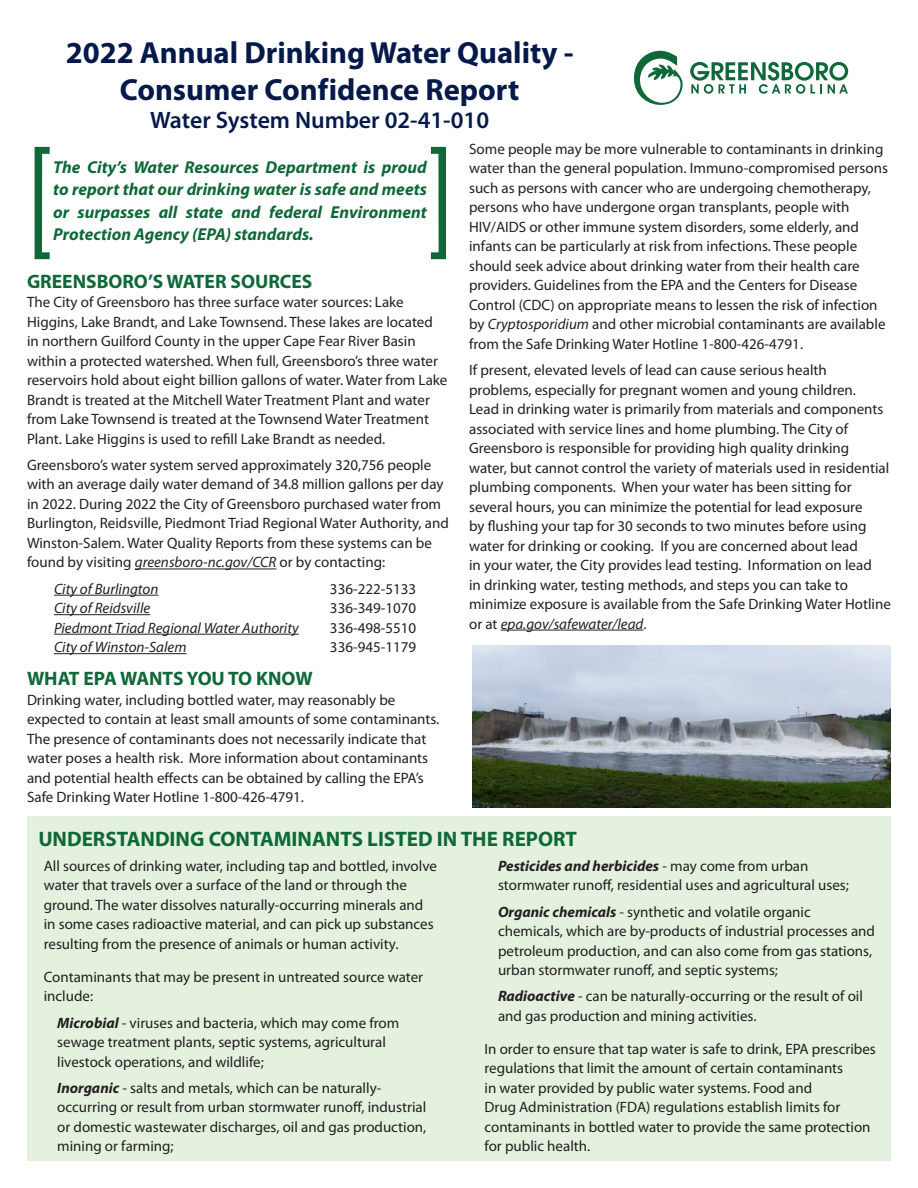
<style>
.page{position:relative;width:918px;height:1188px;background:#fff}
.page>*{position:absolute;margin:0;border:0;box-sizing:border-box;transform-origin:0 0}
.t1{font:700 30.6px/36.8px "Myriad Pro";color:#051a4a;text-align:center}
.t2{font:600 23.85px "Myriad Pro";color:#051a4a}
.t3{font:700 21px "Myriad Pro";color:#0f6838}
.t4{font:700 19.5px "Myriad Pro";color:#0f6838}
.t5{font:italic 700 17.25px/22.5px "Myriad Pro";color:#0f6838;text-align:justify}
.t6{font:15px/19.5px "Myriad Pro";color:#231f20}
.t7{font:italic 15px "Myriad Pro";color:#231f20}
.s1{font-style:italic}
.s2{font-weight:700;font-style:italic}
</style>
<div class="page">
<hr style="left:135px;top:569px;width:141px;height:1px;background:#231f20">
<hr style="left:54px;top:595px;width:104px;height:1px;background:#231f20">
<hr style="left:54px;top:614px;width:96px;height:1px;background:#231f20">
<hr style="left:54px;top:634px;width:245px;height:1px;background:#231f20">
<hr style="left:54px;top:653px;width:132px;height:1px;background:#231f20">
<hr style="left:501px;top:630px;width:142px;height:1px;background:#231f20">
<img style="left:472px;top:646px;width:419px;height:162px">
<div style="left:27px;top:816px;width:864px;height:345px;background:#e4f1de"></div>
<svg style="left:35px;top:147px;width:15px;height:112px"></svg>
<svg style="left:431px;top:147px;width:15px;height:112px"></svg>
<svg style="left:634px;top:51px;width:49px;height:54px"></svg>
<svg style="left:690px;top:62px;width:158px;height:32px"></svg>
<p class="t1" style="left:66px;top:33px;width:509px">2022 Annual Drinking Water Quality -<br>Consumer Confidence Report</p>
<p class="t2" style="left:150px;top:105px;width:341px">Water System Number 02-41-010</p>
<p class="t5" style="left:53px;top:155px;width:375px">The City’s Water Resources Department is proud to report that our drinking water is safe and meets or surpasses all state and federal Environment Protection Agency (EPA) standards.</p>
<p class="t4" style="left:27px;top:268px;width:287px">GREENSBORO’S WATER SOURCES</p>
<p class="t6" style="left:27px;top:292px;width:422px">The City of Greensboro has three surface water sources: Lake Higgins, Lake Brandt, and Lake Townsend. These lakes are located in northern Guilford County in the upper Cape Fear River Basin within a protected watershed. When full, Greensboro’s three water reservoirs hold about eight billion gallons of water. Water from Lake Brandt is treated at the Mitchell Water Treatment Plant and water from Lake Townsend is treated at the Townsend Water Treatment Plant. Lake Higgins is used to refill Lake Brandt as needed.</p>
<p class="t6" style="left:27px;top:455px;width:423px">Greensboro’s water system served approximately 320,756 people with an average daily water demand of 34.8 million gallons per day in 2022. During 2022 the City of Greensboro purchased water from Burlington, Reidsville, Piedmont Triad Regional Water Authority, and Winston-Salem. Water Quality Reports from these systems can be found by visiting <span class="s1">greensboro-nc.gov/CCR</span> or by contacting:</p>
<p class="t7" style="left:54px;top:579px;width:106px">City of Burlington</p>
<p class="t6" style="left:330px;top:579px;width:88px">336-222-5133</p>
<p class="t7" style="left:54px;top:599px;width:98px">City of Reidsville</p>
<p class="t6" style="left:330px;top:598px;width:88px">336-349-1070</p>
<p class="t7" style="left:54px;top:618px;width:246px">Piedmont Triad Regional Water Authority</p>
<p class="t6" style="left:330px;top:618px;width:88px">336-498-5510</p>
<p class="t7" style="left:54px;top:638px;width:134px">City of Winston-Salem</p>
<p class="t6" style="left:330px;top:637px;width:88px">336-945-1179</p>
<p class="t4" style="left:27px;top:666px;width:287px">WHAT EPA WANTS YOU TO KNOW</p>
<p class="t6" style="left:27px;top:690px;width:414px">Drinking water, including bottled water, may reasonably be expected to contain at least small amounts of some contaminants.<br>The presence of contaminants does not necessarily indicate that water poses a health risk. More information about contaminants and potential health effects can be obtained by calling the EPA’s Safe Drinking Water Hotline 1-800-426-4791.</p>
<p class="t6" style="left:469px;top:139px;width:420px">Some people may be more vulnerable to contaminants in drinking water than the general population. Immuno-compromised persons such as persons with cancer who are undergoing chemotherapy, persons who have undergone organ transplants, people with HIV/AIDS or other immune system disorders, some elderly, and infants can be particularly at risk from infections. These people should seek advice about drinking water from their health care providers. Guidelines from the EPA and the Centers for Disease Control (CDC) on appropriate means to lessen the risk of infection by <span class="s1">Cryptosporidium</span> and other microbial contaminants are available from the Safe Drinking Water Hotline 1-800-426-4791.</p>
<p class="t6" style="left:469px;top:360px;width:423px">If present, elevated levels of lead can cause serious health problems, especially for pregnant women and young children.<br>Lead in drinking water is primarily from materials and components associated with service lines and home plumbing. The City of Greensboro is responsible for providing high quality drinking<br>water, but cannot control the variety of materials used in residential plumbing components. When your water has been sitting for several hours, you can minimize the potential for lead exposure<br>by flushing your tap for 30 seconds to two minutes before using water for drinking or cooking. If you are concerned about lead<br>in your water, the City provides lead testing. Information on lead<br>in drinking water, testing methods, and steps you can take to minimize exposure is available from the Safe Drinking Water Hotline or at <span class="s1">epa.gov/safewater/lead</span>.</p>
<p class="t3" style="left:38px;top:825px;width:540px">UNDERSTANDING CONTAMINANTS LISTED IN THE REPORT</p>
<p class="t6" style="left:44px;top:856px;width:395px">All sources of drinking water, including tap and bottled, involve water that travels over a surface of the land or through the ground. The water dissolves naturally-occurring minerals and in some cases radioactive material, and can pick up substances resulting from the presence of animals or human activity.</p>
<p class="t6" style="left:44px;top:967px;width:381px">Contaminants that may be present in untreated source water include:</p>
<p class="t6" style="left:57px;top:1012px;width:344px"><span class="s2">Microbial</span> - viruses and bacteria, which may come from sewage treatment plants, septic systems, agricultural livestock operations, and wildlife;</p>
<p class="t6" style="left:57px;top:1078px;width:371px"><span class="s2">Inorganic</span> - salts and metals, which can be naturally&shy;occurring or result from urban stormwater runoff, industrial or domestic wastewater discharges, oil and gas production, mining or farming;</p>
<p class="t6" style="left:498px;top:856px;width:352px"><span class="s2">Pesticides and herbicides</span> - may come from urban stormwater runoff, residential uses and agricultural uses;</p>
<p class="t6" style="left:498px;top:901px;width:379px"><span class="s2">Organic chemicals</span> - synthetic and volatile organic chemicals, which are by-products of industrial processes and petroleum production, and can also come from gas stations, urban stormwater runoff, and septic systems;</p>
<p class="t6" style="left:498px;top:986px;width:366px"><span class="s2">Radioactive</span> - can be naturally-occurring or the result of oil and gas production and mining activities.</p>
<p class="t6" style="left:485px;top:1039px;width:393px">In order to ensure that tap water is safe to drink, EPA prescribes regulations that limit the amount of certain contaminants<br>in water provided by public water systems. Food and<br>Drug Administration (FDA) regulations establish limits for contaminants in bottled water to provide the same protection for public health.</p>
</div>
